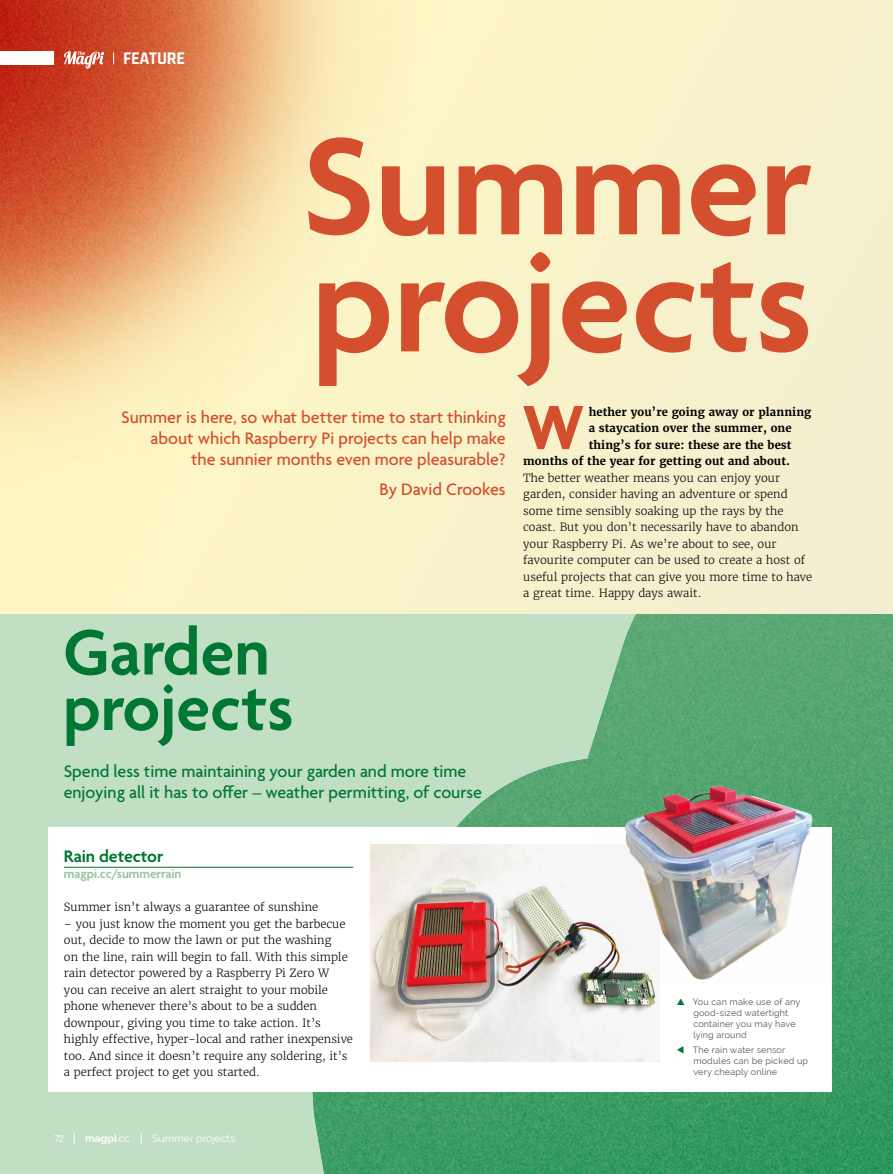
<style>
.page{position:relative;width:893px;height:1174px;background:#fff}
.page>*{position:absolute;margin:0;border:0;box-sizing:border-box;transform-origin:0 0}
.t1{font:600 150px/117px "Agenda";color:#d44f2d}
.t2{font:600 69px/55.5px "Agenda";color:#007732}
.t3{font:700 67.2px "Agenda";color:#d44f2d}
.t4{font:500 18px/21px "Agenda";color:#d44f2d;text-align:right}
.t5{font:500 18px/21px "Agenda";color:#007732}
.t6{font:600 18px "Agenda";letter-spacing:-.005em;color:#007732}
.t7{font:700 18px "Rajdhani";letter-spacing:-.01em;color:#fff}
.t8{font:600 13.5px "Agenda";letter-spacing:-.005em;color:#97c69f}
.t9{font:300 11.25px/16.5px "Merriweather";letter-spacing:-.005em;color:#000}
.t10{font:700 11.25px "Merriweather";letter-spacing:.01em;color:#000}
.t11{font:10.5px "Raleway";color:#fff}
.t12{font:700 10.5px "Raleway";color:#fff}
.t13{font:500 10.5px "Rajdhani";color:#fff}
.t14{font:9px/11.1px "Raleway";letter-spacing:.02em;color:#575756}
.s1{font-weight:400}
</style>
<div class="page">
<div style="left:0;top:614px;width:49px;height:560px;background:#c1dfc4"></div>
<svg style="left:55px;top:614px;width:838px;height:560px;background:#89c29a"></svg>
<div style="left:0;top:0;width:893px;height:614px;background:#f8f2cb"></div>
<img style="left:0;top:0;width:377px;height:488px">
<div style="left:48px;top:827px;width:784px;height:264px;background:#fff"></div>
<div style="left:0;top:51px;width:53px;height:13px;background:#fff"></div>
<hr style="left:64px;top:867px;width:289px;height:1px;background:#007732">
<img style="left:370px;top:844px;width:289px;height:217px">
<img style="left:594px;top:782px;width:272px;height:204px">
<svg style="left:64px;top:51px;width:40px;height:17px"></svg>
<h3 class="t7" style="left:123px;top:48px;width:64px">FEATURE</h3>
<h1 class="t1" style="left:302px;top:137px;width:512px">Summer projects</h1>
<h3 class="t4" style="left:121px;top:408px;width:386px">Summer is here, so what better time to start thinking about which Raspberry Pi projects can help make<br>the sunnier months even more pleasurable?</h3>
<h3 class="t4" style="left:379px;top:479px;width:128px">By David Crookes</h3>
<h2 class="t2" style="left:63px;top:629px;width:232px">Garden projects</h2>
<h3 class="t5" style="left:64px;top:762px;width:420px">Spend less time maintaining your garden and more time enjoying all it has to offer – weather permitting, of course</h3>
<h3 class="t3" style="left:523px;top:391px;width:63px">W</h3>
<p class="t10" style="left:589px;top:404px;width:224px">hether you’re going away or planning</p>
<p class="t10" style="left:589px;top:421px;width:204px">a staycation over the summer, one</p>
<p class="t10" style="left:589px;top:437px;width:204px">thing’s for sure: these are the best</p>
<p class="t10" style="left:523px;top:454px;width:268px">months of the year for getting out and about.</p>
<p class="t9" style="left:523px;top:469px;width:291px">The better weather means you can enjoy your garden, consider having an adventure or spend some time sensibly soaking up the rays by the coast. But you don’t necessarily have to abandon your Raspberry Pi. As we’re about to see, our favourite computer can be used to create a host of useful projects that can give you more time to have a great time. Happy days await.</p>
<h3 class="t6" style="left:64px;top:846px;width:101px">Rain detector</h3>
<p class="t8" style="left:64px;top:866px;width:119px">magpi.cc/summerrain</p>
<p class="t9" style="left:64px;top:898px;width:256px">Summer isn’t always a guarantee of sunshine</p>
<p class="t9" style="left:64px;top:915px;width:291px">– you just know the moment you get the barbecue out, decide to mow the lawn or put the washing<br>on the line, rain will begin to fall. With this simple rain detector powered by a Raspberry Pi Zero W<br>you can receive an alert straight to your mobile phone whenever there’s about to be a sudden downpour, giving you time to take action. It’s highly effective, hyper-local and rather inexpensive too. And since it doesn’t require any soldering, it’s a perfect project to get you started.</p>
<p class="t14" style="left:693px;top:996px;width:109px">You can make use of any good-sized watertight container you may have lying around</p>
<p class="t14" style="left:693px;top:1044px;width:117px">The rain water sensor modules can be picked up very cheaply online</p>
<p class="t13" style="left:55px;top:1132px;width:11px">72</p>
<p class="t12" style="left:85px;top:1132px;width:47px">magpi<span class="s1">.cc</span></p>
<p class="t11" style="left:152px;top:1132px;width:85px">Summer projects</p>
</div>
